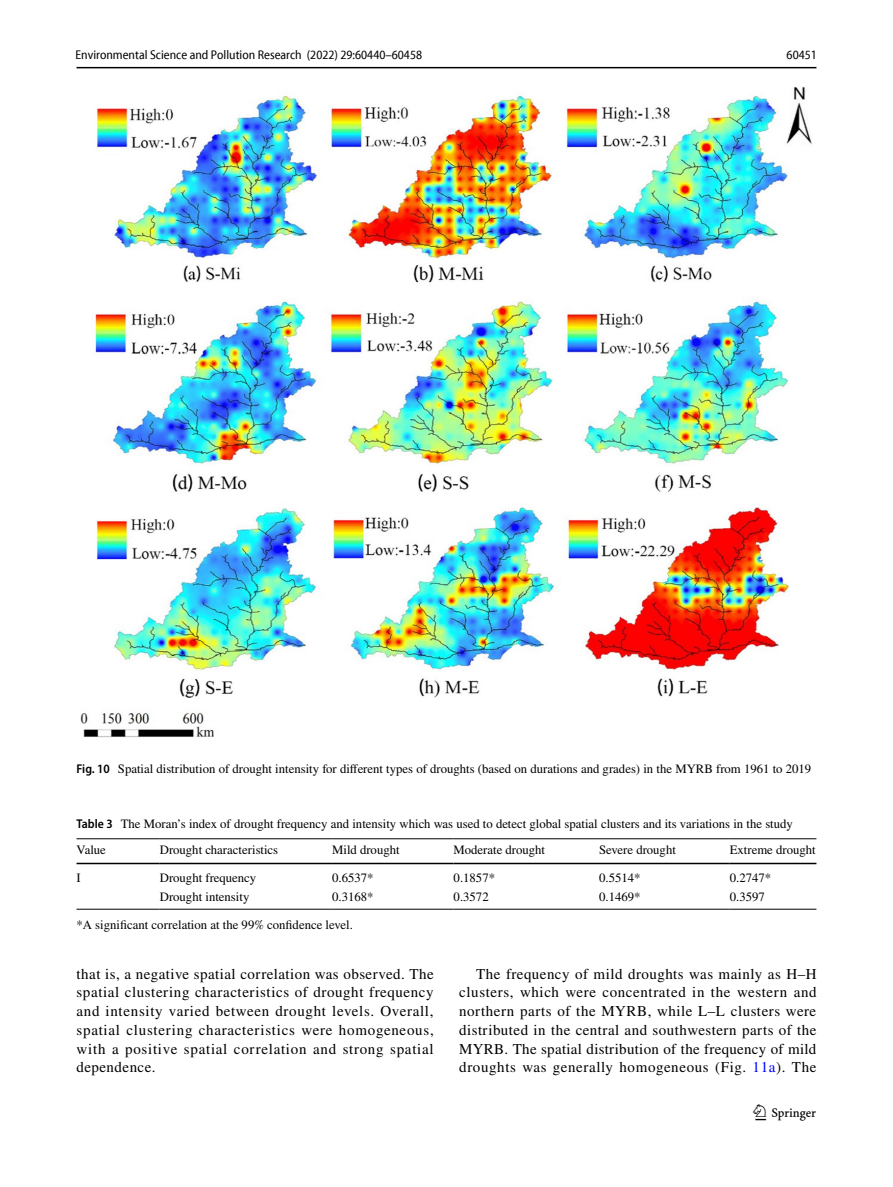
<style>
.page{position:relative;width:893px;height:1187px;background:#fff}
.page>*{position:absolute;margin:0;border:0;box-sizing:border-box;transform-origin:0 0}
.t1{font:22.5px "Springnew Regular 3";color:#000}
.t2{font:15px/18.8px "STIX";letter-spacing:.04em;color:#000;text-align:justify}
.t3{font:12.75px "STIX";color:#000}
.t4{font:semi-condensed 12.75px "Myriad Pro Unic";color:#000}
.s1{font-family:"Myriad Pro";font-weight:600;font-stretch:semi-condensed}
.s2{color:#00f}
</style>
<div class="page">
<hr style="left:77px;top:67px;width:739px;height:1px;background:#000">
<img style="left:81px;top:87px;width:731px;height:650px">
<hr style="left:77px;top:838px;width:83px;height:1px;background:#000">
<hr style="left:77px;top:862px;width:83px;height:2px;background:#000">
<hr style="left:160px;top:838px;width:172px;height:1px;background:#000">
<hr style="left:160px;top:862px;width:172px;height:2px;background:#000">
<hr style="left:332px;top:838px;width:122px;height:1px;background:#000">
<hr style="left:332px;top:862px;width:122px;height:2px;background:#000">
<hr style="left:453px;top:838px;width:146px;height:1px;background:#000">
<hr style="left:453px;top:862px;width:146px;height:2px;background:#000">
<hr style="left:599px;top:838px;width:131px;height:1px;background:#000">
<hr style="left:599px;top:862px;width:131px;height:2px;background:#000">
<hr style="left:730px;top:838px;width:86px;height:1px;background:#000">
<hr style="left:730px;top:862px;width:86px;height:2px;background:#000">
<hr style="left:77px;top:908px;width:83px;height:1px;background:#000">
<hr style="left:160px;top:908px;width:172px;height:1px;background:#000">
<hr style="left:332px;top:908px;width:122px;height:1px;background:#000">
<hr style="left:453px;top:908px;width:146px;height:1px;background:#000">
<hr style="left:599px;top:908px;width:131px;height:1px;background:#000">
<hr style="left:730px;top:908px;width:86px;height:1px;background:#000">
<p class="t4" style="left:76px;top:50px;width:348px">Environmental Science and Pollution Research (2022) 29:60440–60458</p>
<p class="t4" style="left:787px;top:50px;width:32px">60451</p>
<p class="t3" style="left:77px;top:759px;width:736px"><span class="s1">Fig. 10</span> Spatial distribution of drought intensity for different types of droughts (based on durations and grades) in the MYRB from 1961 to 2019</p>
<p class="t3" style="left:77px;top:815px;width:718px"><span class="s1">Table 3</span> The Moran’s index of drought frequency and intensity which was used to detect global spatial clusters and its variations in the study</p>
<p class="t3" style="left:77px;top:840px;width:31px">Value</p>
<p class="t3" style="left:160px;top:840px;width:120px">Drought characteristics</p>
<p class="t3" style="left:332px;top:840px;width:69px">Mild drought</p>
<p class="t3" style="left:454px;top:840px;width:93px">Moderate drought</p>
<p class="t3" style="left:599px;top:840px;width:78px">Severe drought</p>
<p class="t3" style="left:730px;top:840px;width:87px">Extreme drought</p>
<p class="t3" style="left:77px;top:868px;width:6px">I</p>
<p class="t3" style="left:160px;top:868px;width:98px">Drought frequency</p>
<p class="t3" style="left:332px;top:868px;width:43px">0.6537*</p>
<p class="t3" style="left:454px;top:868px;width:43px">0.1857*</p>
<p class="t3" style="left:599px;top:868px;width:43px">0.5514*</p>
<p class="t3" style="left:730px;top:868px;width:43px">0.2747*</p>
<p class="t3" style="left:160px;top:887px;width:91px">Drought intensity</p>
<p class="t3" style="left:332px;top:887px;width:43px">0.3168*</p>
<p class="t3" style="left:454px;top:887px;width:37px">0.3572</p>
<p class="t3" style="left:599px;top:887px;width:43px">0.1469*</p>
<p class="t3" style="left:730px;top:887px;width:37px">0.3597</p>
<p class="t3" style="left:77px;top:915px;width:278px">*A significant correlation at the 99% confidence level.</p>
<p class="t2" style="left:77px;top:965px;width:359px">that is, a negative spatial correlation was observed. The spatial clustering characteristics of drought frequency and intensity varied between drought levels. Overall, spatial clustering characteristics were homogeneous, with a positive spatial correlation and strong spatial dependence.</p>
<p class="t2" style="left:459px;top:965px;width:359px;text-indent:17px">The frequency of mild droughts was mainly as H–H clusters, which were concentrated in the western and northern parts of the MYRB, while L–L clusters were distributed in the central and southwestern parts of the MYRB. The spatial distribution of the frequency of mild droughts was generally homogeneous (Fig. <span class="s2">11a</span>). The</p>
<h1 class="t1" style="left:755px;top:1104px;width:62px">1 3</h1>
</div>
